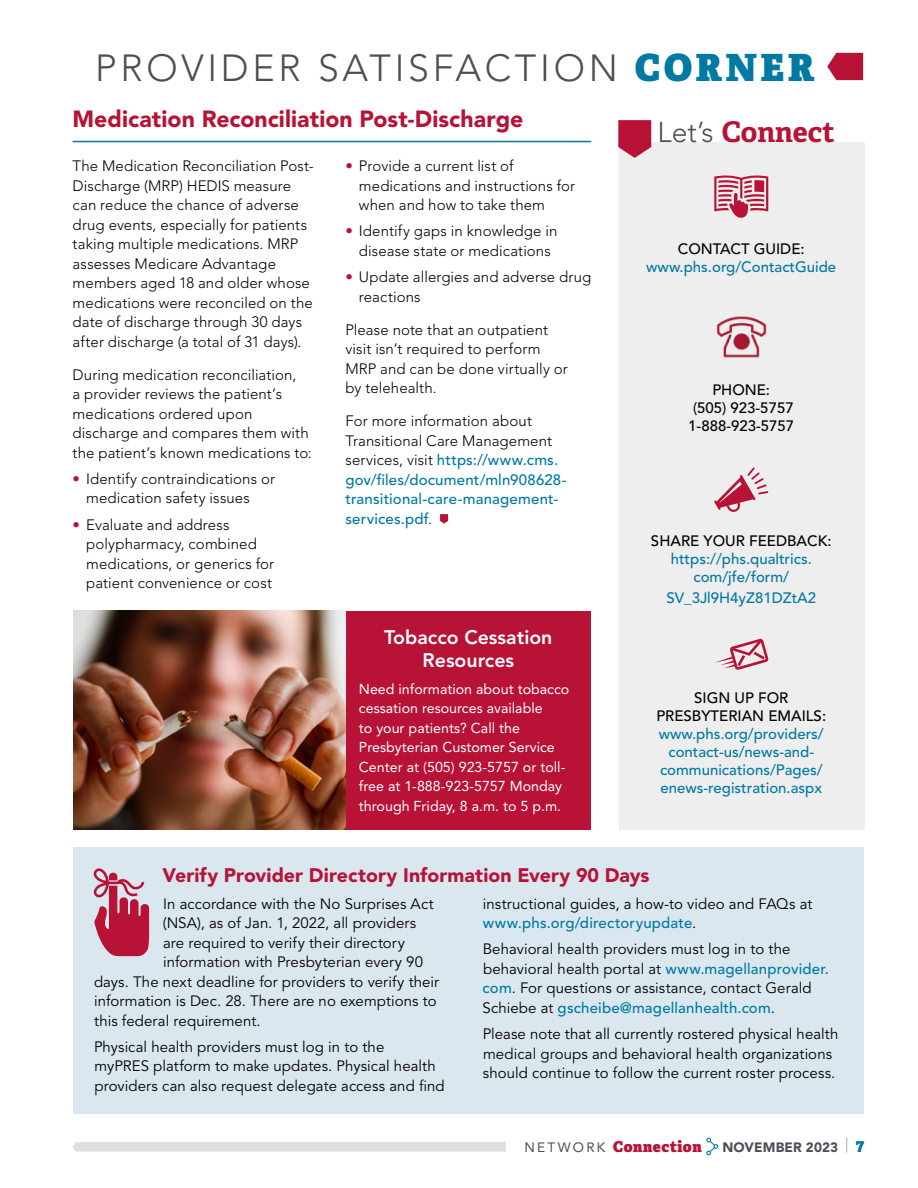
<style>
.page{position:relative;width:918px;height:1188px;background:#fff}
.page>*{position:absolute;margin:0;border:0;box-sizing:border-box;transform-origin:0 0}
.t1{font:300 37.5px "Avenir LT Std";letter-spacing:.1em;color:#4d4e57}
.t2{font:700 28.5px "Adelle";color:#b81237}
.t3{font:900 23.25px "Avenir LT Std";letter-spacing:.005em;color:#b81237}
.t4{font:900 19.5px "Avenir LT Std";letter-spacing:.005em;color:#b81237}
.t5{font:800 19.5px/23.4px "Avenir LT Std";color:#fff;text-align:center}
.t6{font:300 15px/19.5px "Avenir LT Std";letter-spacing:.005em;color:#000}
.t7{font:15px/19.5px "Avenir LT Std";letter-spacing:.005em;color:#000}
.t8{font:500 15px/19.5px "Avenir LT Std";color:#0079a3;text-align:center}
.t9{font:500 15px/18px "Avenir LT Std";color:#000;text-align:center}
.t10{font:800 15px "Adelle";letter-spacing:.035em;color:#b81237}
.t11{font:14.25px/19.5px "Avenir LT Std";color:#fff}
.t12{font:900 13.5px "Avenir LT Std";letter-spacing:.01em;color:#4d4e57}
.s1{font-family:"Adelle";font-weight:800;color:#0079a3}
.s2{color:#b81237}
.s3{font-weight:300;color:#000}
.s4{font-family:"Avenir LT Std";font-weight:300;color:#4d4e57}
.s5{font-weight:500;color:#0079a3}
.s6{font-family:"Avenir LT Std";font-weight:400;font-size:13.5px;color:#4d4e57}
.s7{font-family:"Adelle";font-weight:800;font-size:15px;color:#0079a3}
</style>
<div class="page">
<svg style="left:706px;top:1138px;width:12px;height:17px"></svg>
<svg style="left:73px;top:1142px;width:433px;height:10px;background:#dedfde"></svg>
<hr style="left:73px;top:141px;width:518px;height:1px;background:#0079a3">
<svg style="left:440px;top:514px;width:8px;height:10px"></svg>
<div style="left:73px;top:847px;width:791px;height:267px;background:#dbe7ef"></div>
<svg style="left:94px;top:868px;width:55px;height:88px"></svg>
<svg style="left:827px;top:53px;width:36px;height:27px"></svg>
<div style="left:345px;top:611px;width:246px;height:218px;background:#b81237"></div>
<img style="left:73px;top:611px;width:273px;height:218px">
<div style="left:619px;top:142px;width:246px;height:687px;background:#eee"></div>
<svg style="left:714px;top:175px;width:54px;height:43px"></svg>
<img style="left:717px;top:316px;width:50px;height:42px">
<svg style="left:714px;top:467px;width:54px;height:45px"></svg>
<svg style="left:715px;top:639px;width:54px;height:31px"></svg>
<svg style="left:618px;top:120px;width:33px;height:38px"></svg>
<h1 class="t1" style="left:95px;top:46px;width:721px">PROVIDER SATISFACTION <span class="s1">CORNER</span></h1>
<h3 class="t3" style="left:73px;top:105px;width:452px">Medication Reconciliation Post-Discharge</h3>
<p class="t6" style="left:73px;top:156px;width:243px">The Medication Reconciliation Post-Discharge (MRP) HEDIS measure can reduce the chance of adverse drug events, especially for patients taking multiple medications. MRP assesses Medicare Advantage members aged 18 and older whose medications were reconciled on the date of discharge through 30 days after discharge (a total of 31 days).</p>
<p class="t6" style="left:73px;top:365px;width:241px">During medication reconciliation,<br>a provider reviews the patient’s medications ordered upon discharge and compares them with the patient’s known medications to:</p>
<p class="t6" style="left:86px;top:469px;width:190px;text-indent:-14px"><span class="s2">•</span> Identify contraindications or medication safety issues</p>
<p class="t6" style="left:86px;top:515px;width:190px;text-indent:-14px"><span class="s2">•</span> Evaluate and address polypharmacy, combined medications, or generics for patient convenience or cost</p>
<p class="t6" style="left:359px;top:156px;width:218px;text-indent:-14px"><span class="s2">•</span> Provide a current list of medications and instructions for when and how to take them</p>
<p class="t6" style="left:345px;top:221px;width:214px;text-align:center"><span class="s2">•</span> Identify gaps in knowledge in disease state or medications</p>
<p class="t6" style="left:359px;top:267px;width:234px;text-indent:-14px"><span class="s2">•</span> Update allergies and adverse drug reactions</p>
<p class="t6" style="left:345px;top:320px;width:224px">Please note that an outpatient visit isn’t required to perform<br>MRP and can be done virtually or by telehealth.</p>
<p class="t8" style="left:345px;top:412px;width:222px;text-align:left"><span class="s3">For more information about<br>Transitional Care Management services, visit</span> https://www.cms. gov/files/document/mln908628- transitional-care-management&shy;services.pdf<span class="s3">.</span></p>
<h3 class="t5" style="left:384px;top:626px;width:170px">Tobacco Cessation<br>Resources</h3>
<p class="t11" style="left:359px;top:679px;width:212px">Need information about tobacco cessation resources available<br>to your patients? Call the<br>Presbyterian Customer Service<br>Center at (505) 923-5757 or toll&shy;free at 1-888-923-5757 Monday through Friday, 8 a.m. to 5 p.m.</p>
<h2 class="t2" style="left:658px;top:113px;width:179px"><span class="s4">Let’s</span> Connect</h2>
<p class="t9" style="left:678px;top:240px;width:128px">CONTACT GUIDE:</p>
<p class="t8" style="left:646px;top:257px;width:192px">www.phs.org/ContactGuide</p>
<p class="t9" style="left:688px;top:381px;width:107px">PHONE:<br>(505) 923-5757<br>1-888-923-5757</p>
<p class="t9" style="left:651px;top:532px;width:182px">SHARE YOUR FEEDBACK:</p>
<p class="t8" style="left:671px;top:550px;width:143px;line-height:18px">https://phs.qualtrics. com/jfe/form/</p>
<p class="t8" style="left:666px;top:588px;width:151px">SV_3Jl9H4yZ81DZtA2</p>
<p class="t9" style="left:656px;top:689px;width:171px">SIGN UP FOR<br>PRESBYTERIAN EMAILS:</p>
<p class="t8" style="left:659px;top:725px;width:167px;line-height:18px">www.phs.org/providers/ contact-us/news-and&shy;communications/Pages/ enews-registration.aspx</p>
<h3 class="t4" style="left:163px;top:864px;width:489px">Verify Provider Directory Information Every 90 Days</h3>
<p class="t7" style="left:163px;top:894px;width:272px">In accordance with the No Surprises Act</p>
<p class="t7" style="left:163px;top:914px;width:255px">(NSA), as of Jan. 1, 2022, all providers</p>
<p class="t7" style="left:163px;top:933px;width:243px">are required to verify their directory</p>
<p class="t7" style="left:163px;top:953px;width:261px">information with Presbyterian every 90</p>
<p class="t7" style="left:94px;top:972px;width:347px">days. The next deadline for providers to verify their</p>
<p class="t7" style="left:94px;top:992px;width:344px">information is Dec. 28. There are no exemptions to</p>
<p class="t7" style="left:94px;top:1011px;width:165px">this federal requirement.</p>
<p class="t7" style="left:94px;top:1037px;width:352px">Physical health providers must log in to the<br>myPRES platform to make updates. Physical health providers can also request delegate access and find</p>
<p class="t7" style="left:483px;top:894px;width:331px">instructional guides, a how-to video and FAQs at <span class="s5">www.phs.org/directoryupdate</span>.</p>
<p class="t7" style="left:483px;top:940px;width:348px">Behavioral health providers must log in to the behavioral health portal at <span class="s5">www.magellanprovider. com</span>. For questions or assistance, contact Gerald Schiebe at <span class="s5">gscheibe@magellanhealth.com</span>.</p>
<p class="t7" style="left:483px;top:1025px;width:357px">Please note that all currently rostered physical health medical groups and behavioral health organizations should continue to follow the current roster process.</p>
<p class="t10" style="left:524px;top:1136px;width:179px"><span class="s6">NET WORK</span> Connection</p>
<p class="t12" style="left:722px;top:1139px;width:143px">NOVEMBER 2023 <sup>|</sup> <span class="s7">7</span></p>
</div>
